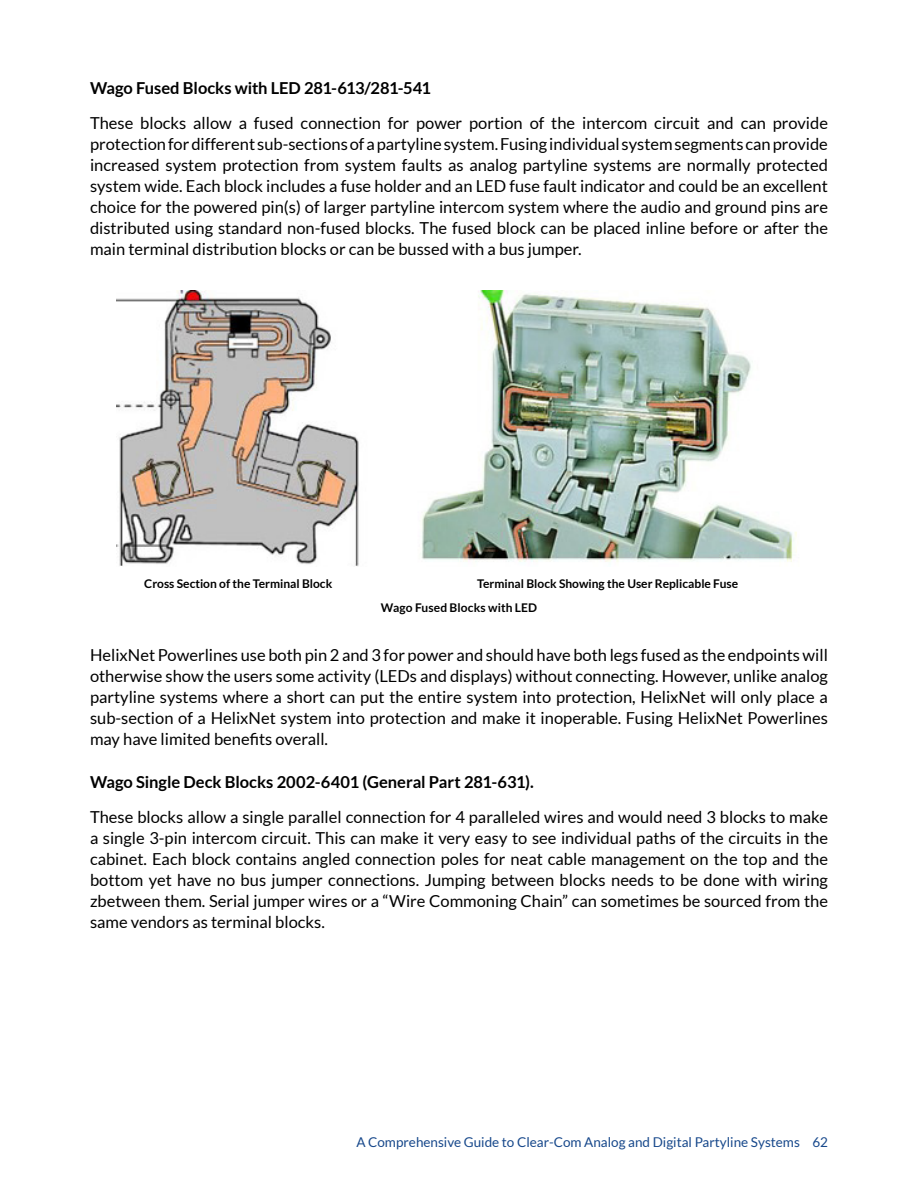
<style>
.page{position:relative;width:918px;height:1188px;background:#fff}
.page>*{position:absolute;margin:0;border:0;box-sizing:border-box;transform-origin:0 0}
.t1{font:16.5px/21px "Lato";color:#000;text-align:justify}
.t2{font:700 16.5px "Lato";letter-spacing:-.005em;color:#000}
.t3{font:13.5px "Lato";color:#17488b}
.t4{font:700 12px "Lato";color:#000}
</style>
<div class="page">
<img style="left:116px;top:291px;width:681px;height:276px">
<p class="t2" style="left:90px;top:79px;width:343px">Wago Fused Blocks with LED 281-613/281-541</p>
<p class="t1" style="left:90px;top:112px;width:740px">These blocks allow a fused connection for power portion of the intercom circuit and can provide protection for different sub-sections of a partyline system. Fusing individual system segments can provide increased system protection from system faults as analog partyline systems are normally protected system wide. Each block includes a fuse holder and an LED fuse fault indicator and could be an excellent choice for the powered pin(s) of larger partyline intercom system where the audio and ground pins are distributed using standard non-fused blocks. The fused block can be placed inline before or after the main terminal distribution blocks or can be bussed with a bus jumper.</p>
<p class="t4" style="left:144px;top:577px;width:189px">Cross Section of the Terminal Block</p>
<p class="t4" style="left:477px;top:577px;width:263px">Terminal Block Showing the User Replicable Fuse</p>
<p class="t4" style="left:381px;top:601px;width:158px">Wago Fused Blocks with LED</p>
<p class="t1" style="left:90px;top:644px;width:740px">HelixNet Powerlines use both pin 2 and 3 for power and should have both legs fused as the endpoints will otherwise show the users some activity (LEDs and displays) without connecting. However, unlike analog partyline systems where a short can put the entire system into protection, HelixNet will only place a sub-section of a HelixNet system into protection and make it inoperable. Fusing HelixNet Powerlines may have limited benefits overall.</p>
<p class="t2" style="left:90px;top:773px;width:445px">Wago Single Deck Blocks 2002-6401 (General Part 281-631).</p>
<p class="t1" style="left:90px;top:806px;width:740px">These blocks allow a single parallel connection for 4 paralleled wires and would need 3 blocks to make a single 3-pin intercom circuit. This can make it very easy to see individual paths of the circuits in the cabinet. Each block contains angled connection poles for neat cable management on the top and the bottom yet have no bus jumper connections. Jumping between blocks needs to be done with wiring zbetween them. Serial jumper wires or a “Wire Commoning Chain” can sometimes be sourced from the same vendors as terminal blocks.</p>
<p class="t3" style="left:356px;top:1135px;width:473px">A Comprehensive Guide to Clear-Com Analog and Digital Partyline Systems 62</p>
</div>
